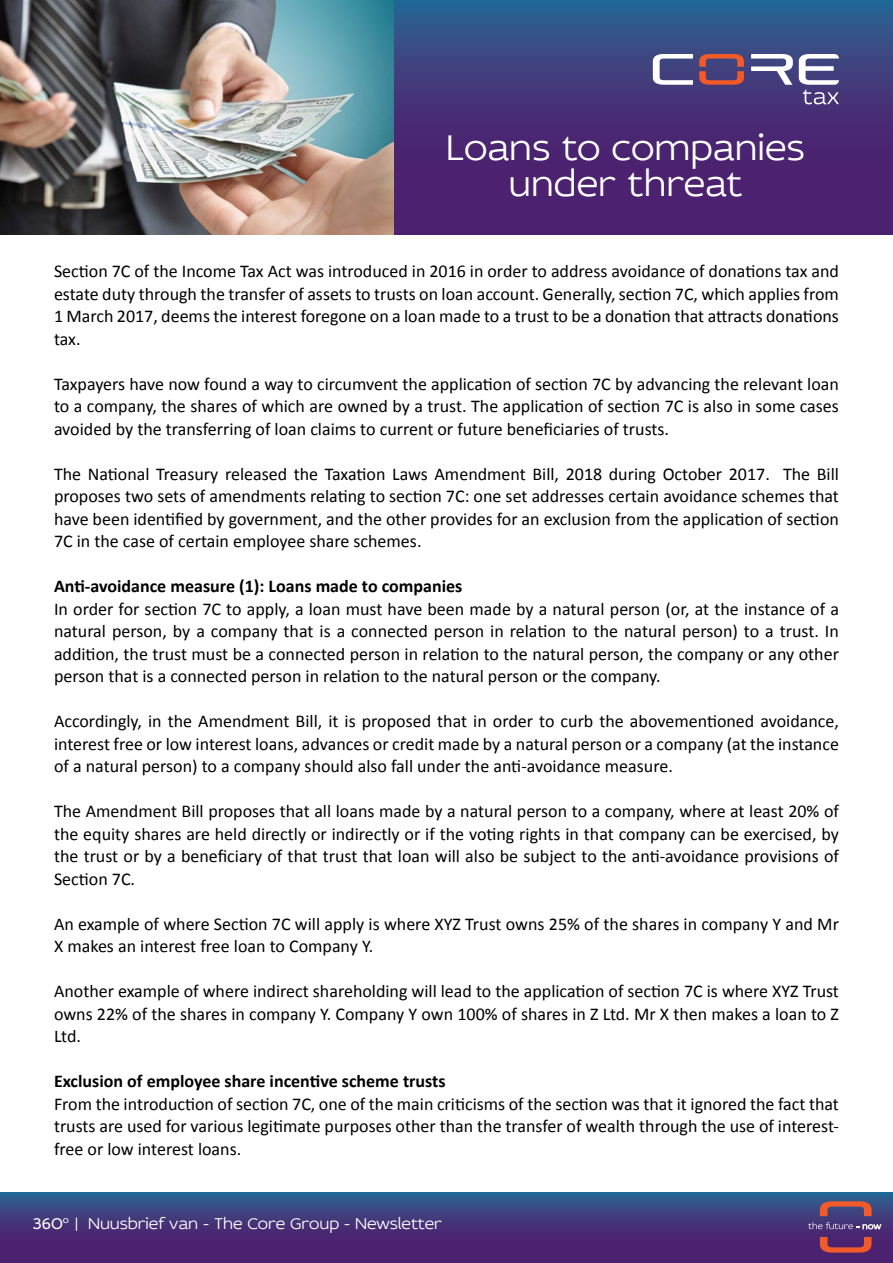
<style>
.page{position:relative;width:893px;height:1263px;background:#fff}
.page>*{position:absolute;margin:0;border:0;box-sizing:border-box;transform-origin:0 0}
.t1{font:300 37.5px/36px "Idealist Sans";color:#fff;text-align:center}
.t2{font:18px/22.5px "Calibri";color:#000;text-align:justify}
.t3{font:700 18px "Calibri";color:#000}
.t4{font:300 16.5px "Idealist Sans";color:#fff}
.s1{font-weight:400}
</style>
<div class="page">
<svg style="left:393px;top:0;width:500px;height:235px;background:#423579"></svg>
<svg style="left:0;top:1193px;width:893px;height:70px;background:#423579"></svg>
<svg style="left:808px;top:1222px;width:73px;height:7px"></svg>
<svg style="left:820px;top:1201px;width:52px;height:15px"></svg>
<svg style="left:820px;top:1237px;width:52px;height:15px"></svg>
<svg style="left:653px;top:54px;width:40px;height:31px"></svg>
<svg style="left:699px;top:54px;width:45px;height:31px"></svg>
<svg style="left:751px;top:54px;width:42px;height:31px"></svg>
<svg style="left:799px;top:54px;width:40px;height:50px"></svg>
<img style="left:0;top:0;width:393px;height:235px">
<h1 class="t1" style="left:446px;top:128px;width:361px">Loans to companies under threat</h1>
<p class="t2" style="left:54px;top:260px;width:786px">Section 7C of the Income Tax Act was introduced in 2016 in order to address avoidance of donations tax and estate duty through the transfer of assets to trusts on loan account. Generally, section 7C, which applies from 1 March 2017, deems the interest foregone on a loan made to a trust to be a donation that attracts donations tax.</p>
<p class="t2" style="left:54px;top:372px;width:786px">Taxpayers have now found a way to circumvent the application of section 7C by advancing the relevant loan to a company, the shares of which are owned by a trust. The application of section 7C is also in some cases avoided by the transferring of loan claims to current or future beneficiaries of trusts.</p>
<p class="t2" style="left:54px;top:462px;width:786px">The National Treasury released the Taxation Laws Amendment Bill, 2018 during October 2017. The Bill proposes two sets of amendments relating to section 7C: one set addresses certain avoidance schemes that have been identified by government, and the other provides for an exclusion from the application of section 7C in the case of certain employee share schemes.</p>
<p class="t3" style="left:54px;top:575px;width:410px">Anti-avoidance measure (1): Loans made to companies</p>
<p class="t2" style="left:54px;top:597px;width:786px">In order for section 7C to apply, a loan must have been made by a natural person (or, at the instance of a natural person, by a company that is a connected person in relation to the natural person) to a trust. In addition, the trust must be a connected person in relation to the natural person, the company or any other person that is a connected person in relation to the natural person or the company.</p>
<p class="t2" style="left:54px;top:710px;width:786px">Accordingly, in the Amendment Bill, it is proposed that in order to curb the abovementioned avoidance, interest free or low interest loans, advances or credit made by a natural person or a company (at the instance of a natural person) to a company should also fall under the anti-avoidance measure.</p>
<p class="t2" style="left:54px;top:800px;width:786px">The Amendment Bill proposes that all loans made by a natural person to a company, where at least 20% of the equity shares are held directly or indirectly or if the voting rights in that company can be exercised, by the trust or by a beneficiary of that trust that loan will also be subject to the anti-avoidance provisions of Section 7C.</p>
<p class="t2" style="left:54px;top:912px;width:786px">An example of where Section 7C will apply is where XYZ Trust owns 25% of the shares in company Y and Mr<br>X makes an interest free loan to Company Y.</p>
<p class="t2" style="left:54px;top:980px;width:786px">Another example of where indirect shareholding will lead to the application of section 7C is where XYZ Trust owns 22% of the shares in company Y. Company Y own 100% of shares in Z Ltd. Mr X then makes a loan to Z Ltd.</p>
<p class="t3" style="left:54px;top:1070px;width:393px">Exclusion of employee share incentive scheme trusts</p>
<p class="t2" style="left:54px;top:1092px;width:786px">From the introduction of section 7C, one of the main criticisms of the section was that it ignored the fact that trusts are used for various legitimate purposes other than the transfer of wealth through the use of interest&shy;free or low interest loans.</p>
<p class="t4" style="left:33px;top:1212px;width:411px"><span class="s1">360</span><sup>o</sup> | Nuusbrief van - The Core Group - Newsletter</p>
</div>
